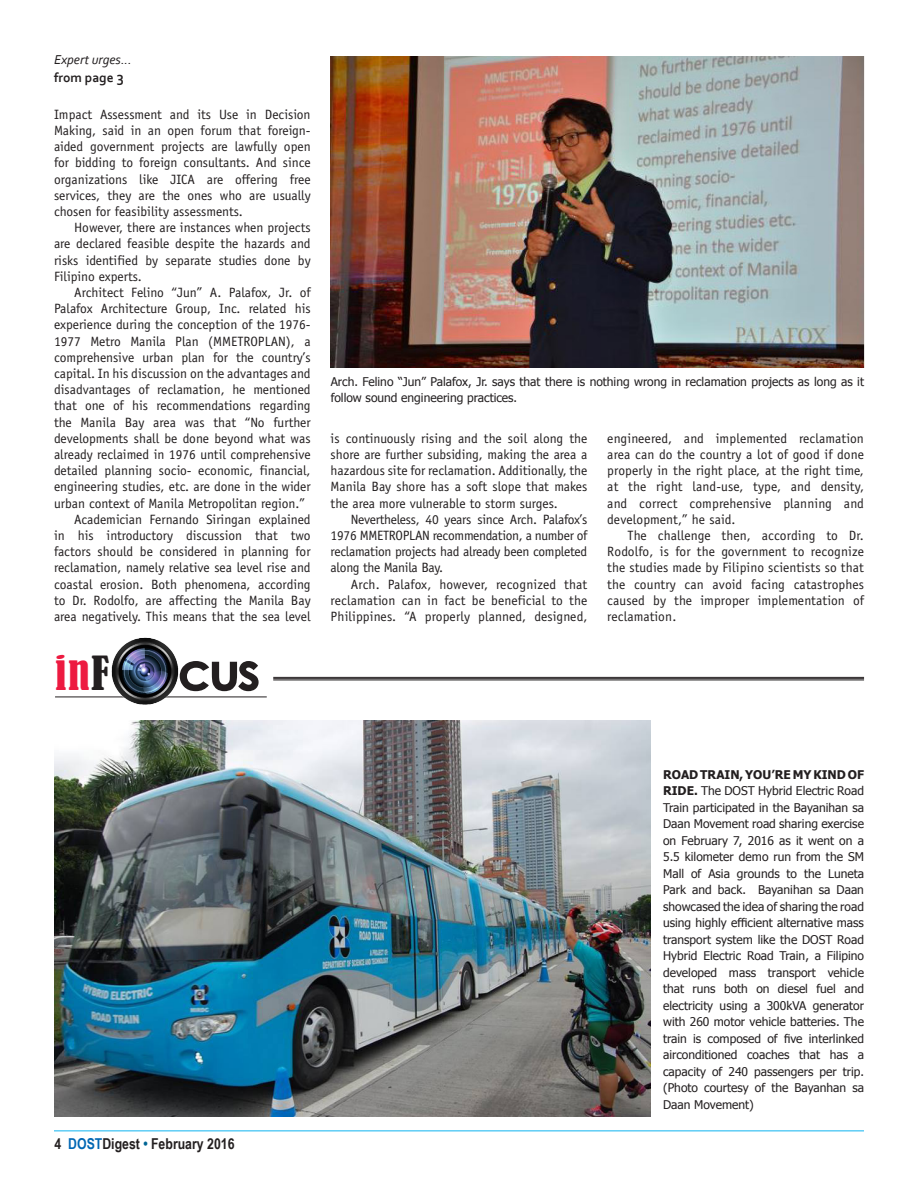
<style>
.page{position:relative;width:918px;height:1188px;background:#fff}
.page>*{position:absolute;margin:0;border:0;box-sizing:border-box;transform-origin:0 0}
.t1{font:700 54px "Century Gothic";color:#231f20}
.t2{font:condensed 44.1px "Bernard";color:#ed1a40}
.t3{font:700 15px "Arial Narrow";color:#231f20}
.Digest_BODYTEXT{font:13.5px/16.2px "Officina Sans";color:#231f20;text-align:justify}
.t4{font:italic 13.5px "Corbel";color:#231f20}
.t5{font:700 13.5px "Corbel";color:#231f20}
.Digest_CAPTION{font:12px/16.5px "Tahoma";color:#231f20;text-align:justify}
.s1{font-size:15px}
.s2{color:#231f20}
.s3{color:#0167b4}
.s4{color:#006594}
.s5{font-weight:700}
</style>
<div class="page">
<img style="left:331px;top:57px;width:533px;height:310px">
<img style="left:54px;top:721px;width:596px;height:396px">
<hr style="left:54px;top:1130px;width:810px;height:2px;background:#5fcdf5">
<hr style="left:55px;top:697px;width:212px;height:1px;background:#231f20">
<img style="left:110px;top:637px;width:69px;height:68px">
<hr style="left:273px;top:677px;width:591px;height:1px;background:#231f20">
<hr style="left:273px;top:678px;width:591px;height:1px;background:#231f20">
<hr style="left:273px;top:680px;width:591px;height:1px;background:#231f20">
<p class="t4" style="left:54px;top:51px;width:79px">Expert urges...</p>
<p class="t5" style="left:54px;top:69px;width:72px">from page <span class="s1">3</span></p>
<p class="Digest_BODYTEXT" style="left:54px;top:106px;width:258px">Impact Assessment and its Use in Decision Making, said in an open forum that foreign&shy;aided government projects are lawfully open for bidding to foreign consultants. And since organizations like JICA are offering free services, they are the ones who are usually chosen for feasibility assessments.</p>
<p class="Digest_BODYTEXT" style="left:54px;top:220px;width:258px;text-indent:20px">However, there are instances when projects are declared feasible despite the hazards and risks identified by separate studies done by Filipino experts.</p>
<p class="Digest_BODYTEXT" style="left:54px;top:284px;width:258px;text-indent:20px">Architect Felino “Jun” A. Palafox, Jr. of Palafox Architecture Group, Inc. related his experience during the conception of the 1976- 1977 Metro Manila Plan (MMETROPLAN), a comprehensive urban plan for the country’s capital. In his discussion on the advantages and disadvantages of reclamation, he mentioned that one of his recommendations regarding the Manila Bay area was that “No further developments shall be done beyond what was already reclaimed in 1976 until comprehensive detailed planning socio- economic, financial, engineering studies, etc. are done in the wider urban context of Manila Metropolitan region.”</p>
<p class="Digest_BODYTEXT" style="left:54px;top:511px;width:258px;text-indent:20px">Academician Fernando Siringan explained in his introductory discussion that two factors should be considered in planning for reclamation, namely relative sea level rise and coastal erosion. Both phenomena, according to Dr. Rodolfo, are affecting the Manila Bay area negatively. This means that the sea level</p>
<p class="t2" style="left:55px;top:648px;width:56px">in<span class="s2">F</span></p>
<p class="t1" style="left:177px;top:630px;width:85px">cus</p>
<p class="Digest_CAPTION" style="left:331px;top:373px;width:535px">Arch. Felino “Jun” Palafox, Jr. says that there is nothing wrong in reclamation projects as long as it follow sound engineering practices.</p>
<p class="Digest_BODYTEXT" style="left:331px;top:430px;width:258px">is continuously rising and the soil along the shore are further subsiding, making the area a hazardous site for reclamation. Additionally, the Manila Bay shore has a soft slope that makes the area more vulnerable to storm surges.</p>
<p class="Digest_BODYTEXT" style="left:331px;top:511px;width:258px;text-indent:20px">Nevertheless, 40 years since Arch. Palafox’s 1976 MMETROPLAN recommendation, a number of reclamation projects had already been completed along the Manila Bay.</p>
<p class="Digest_BODYTEXT" style="left:331px;top:576px;width:258px;text-indent:20px">Arch. Palafox, however, recognized that reclamation can in fact be beneficial to the Philippines. “A properly planned, designed,</p>
<p class="Digest_BODYTEXT" style="left:607px;top:430px;width:258px">engineered, and implemented reclamation area can do the country a lot of good if done properly in the right place, at the right time, at the right land-use, type, and density, and correct comprehensive planning and development,” he said.</p>
<p class="Digest_BODYTEXT" style="left:607px;top:527px;width:258px;text-indent:20px">The challenge then, according to Dr.<br>Rodolfo, is for the government to recognize the studies made by Filipino scientists so that the country can avoid facing catastrophes caused by the improper implementation of reclamation.</p>
<p class="t3" style="left:55px;top:1133px;width:181px">4 <span class="s3">DOST</span>Digest <span class="s4">•</span> February 2016</p>
<p class="Digest_CAPTION" style="left:663px;top:765px;width:202px"><span class="s5">ROAD TRAIN, YOU’RE MY KIND OF RIDE.</span> The DOST Hybrid Electric Road Train participated in the Bayanihan sa Daan Movement road sharing exercise on February 7, 2016 as it went on a 5.5 kilometer demo run from the SM Mall of Asia grounds to the Luneta Park and back. Bayanihan sa Daan showcased the idea of sharing the road using highly efficient alternative mass transport system like the DOST Road Hybrid Electric Road Train, a Filipino developed mass transport vehicle that runs both on diesel fuel and electricity using a 300kVA generator with 260 motor vehicle batteries. The train is composed of five interlinked airconditioned coaches that has a capacity of 240 passengers per trip. (Photo courtesy of the Bayanhan sa Daan Movement)</p>
</div>
